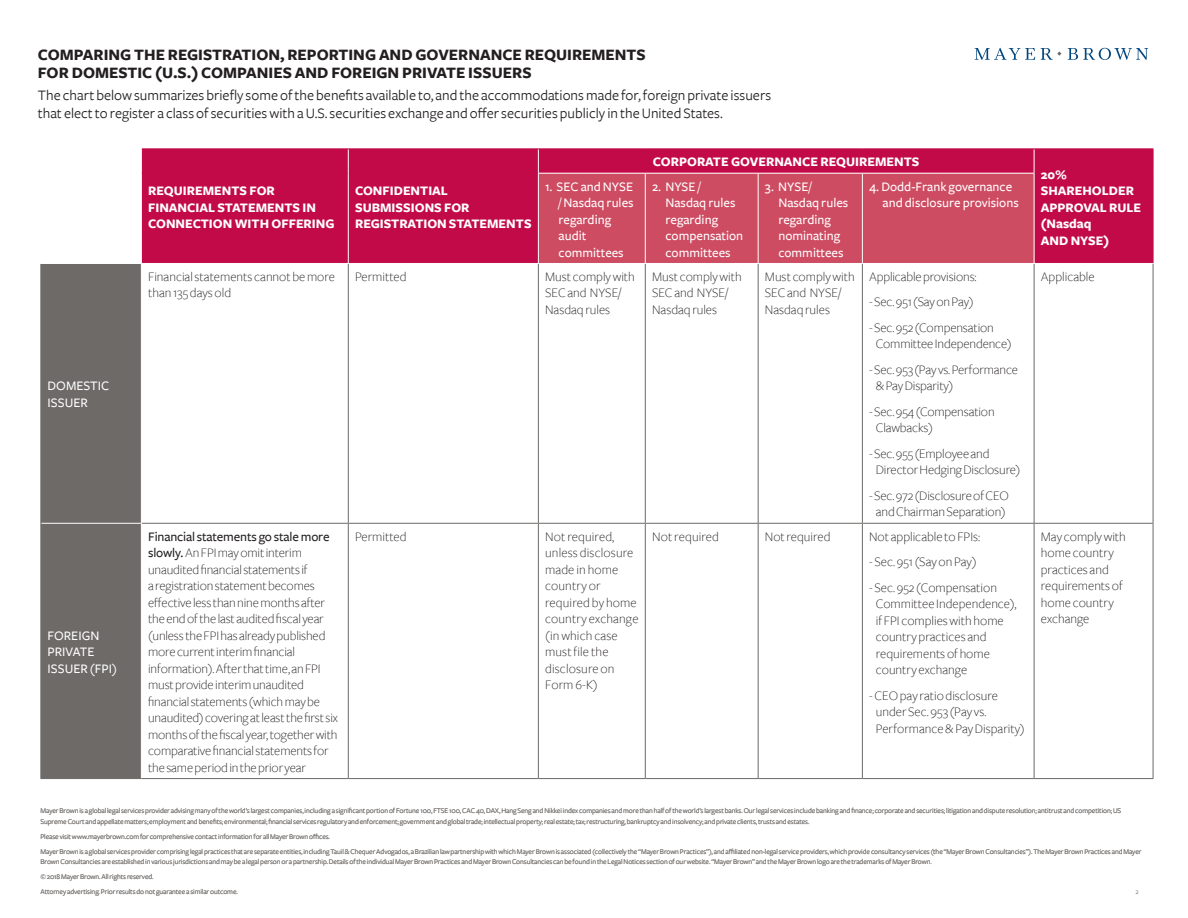
<style>
.page{position:relative;width:1188px;height:918px;background:#fff}
.page>*{position:absolute;margin:0;border:0;box-sizing:border-box;transform-origin:0 0}
.t1{font:16.5px/18px "Freight Sans Bold SC";color:#231f20}
.t2{font:15px/18px "Freight Sans";color:#231f20}
.t3{font:300 13.5px/16.5px "Freight Sans";letter-spacing:-.01em;color:#231f20}
.t4{font:500 13.5px/16.5px "Freight Sans";color:#fff}
.t5{font:700 13.5px/16.5px "Freight Sans";color:#fff}
.t6{font:300 13.5px/16.5px "Freight Sans";letter-spacing:.01em;color:#231f20}
.t7{font:7.5px/14.9px "Freight Sans";letter-spacing:-.01em;color:#787572}
.s1{font-weight:500}
</style>
<div class="page">
<svg style="left:975px;top:48px;width:173px;height:12px"></svg>
<div style="left:142px;top:149px;width:1011px;height:114px;background:#c30a49"></div>
<div style="left:539px;top:174px;width:495px;height:89px;background:#ce4c62"></div>
<div style="left:41px;top:264px;width:100px;height:514px;background:#6d6a68"></div>
<hr style="left:538px;top:173px;width:107px;height:1px;background:#fff">
<hr style="left:645px;top:173px;width:113px;height:1px;background:#fff">
<hr style="left:758px;top:173px;width:104px;height:1px;background:#fff">
<hr style="left:862px;top:173px;width:172px;height:1px;background:#fff">
<hr style="left:142px;top:523px;width:206px;height:1px;background:#6d6a68">
<hr style="left:348px;top:523px;width:190px;height:1px;background:#6d6a68">
<hr style="left:538px;top:523px;width:107px;height:1px;background:#6d6a68">
<hr style="left:645px;top:523px;width:113px;height:1px;background:#6d6a68">
<hr style="left:758px;top:523px;width:104px;height:1px;background:#6d6a68">
<hr style="left:862px;top:523px;width:172px;height:1px;background:#6d6a68">
<hr style="left:1034px;top:523px;width:119px;height:1px;background:#6d6a68">
<hr style="left:348px;top:264px;width:1px;height:259px;background:#6d6a68">
<hr style="left:538px;top:264px;width:1px;height:259px;background:#6d6a68">
<hr style="left:645px;top:264px;width:1px;height:259px;background:#6d6a68">
<hr style="left:758px;top:264px;width:1px;height:259px;background:#6d6a68">
<hr style="left:862px;top:264px;width:1px;height:259px;background:#6d6a68">
<hr style="left:1034px;top:264px;width:1px;height:259px;background:#6d6a68">
<hr style="left:348px;top:524px;width:1px;height:254px;background:#6d6a68">
<hr style="left:538px;top:524px;width:1px;height:254px;background:#6d6a68">
<hr style="left:645px;top:524px;width:1px;height:254px;background:#6d6a68">
<hr style="left:758px;top:524px;width:1px;height:254px;background:#6d6a68">
<hr style="left:862px;top:524px;width:1px;height:254px;background:#6d6a68">
<hr style="left:1034px;top:524px;width:1px;height:254px;background:#6d6a68">
<hr style="left:141px;top:778px;width:207px;height:1px;background:#6d6a68">
<hr style="left:348px;top:778px;width:190px;height:1px;background:#6d6a68">
<hr style="left:538px;top:778px;width:107px;height:1px;background:#6d6a68">
<hr style="left:645px;top:778px;width:113px;height:1px;background:#6d6a68">
<hr style="left:758px;top:778px;width:104px;height:1px;background:#6d6a68">
<hr style="left:862px;top:778px;width:172px;height:1px;background:#6d6a68">
<hr style="left:1034px;top:778px;width:119px;height:1px;background:#6d6a68">
<svg style="left:348px;top:149px;width:1px;height:24px"></svg>
<hr style="left:348px;top:173px;width:1px;height:90px;background:#fff">
<svg style="left:538px;top:149px;width:1px;height:24px"></svg>
<svg style="left:1034px;top:149px;width:1px;height:24px"></svg>
<hr style="left:538px;top:174px;width:1px;height:89px;background:#fff">
<hr style="left:645px;top:174px;width:1px;height:89px;background:#fff">
<hr style="left:758px;top:174px;width:1px;height:89px;background:#fff">
<hr style="left:862px;top:174px;width:1px;height:89px;background:#fff">
<hr style="left:1034px;top:174px;width:1px;height:89px;background:#fff">
<hr style="left:41px;top:523px;width:101px;height:1px;background:#fff">
<hr style="left:40px;top:778px;width:101px;height:1px;background:#6d6a68">
<hr style="left:142px;top:148px;width:206px;height:1px;background:#c30a49">
<hr style="left:348px;top:148px;width:190px;height:1px;background:#c30a49">
<hr style="left:538px;top:148px;width:107px;height:1px;background:#c30a49">
<hr style="left:645px;top:148px;width:113px;height:1px;background:#c30a49">
<hr style="left:758px;top:148px;width:104px;height:1px;background:#c30a49">
<hr style="left:862px;top:148px;width:172px;height:1px;background:#c30a49">
<hr style="left:1034px;top:148px;width:119px;height:1px;background:#c30a49">
<svg style="left:1153px;top:149px;width:1px;height:24px"></svg>
<hr style="left:1153px;top:173px;width:1px;height:90px;background:#c30a49">
<hr style="left:40px;top:264px;width:1px;height:259px;background:#6d6a68">
<hr style="left:1153px;top:264px;width:1px;height:259px;background:#6d6a68">
<hr style="left:40px;top:523px;width:1px;height:255px;background:#6d6a68">
<hr style="left:1153px;top:524px;width:1px;height:254px;background:#6d6a68">
<svg style="left:141px;top:149px;width:1px;height:24px"></svg>
<h1 class="t1" style="left:38px;top:46px;width:610px">COMPARING THE REGISTRATION, REPORTING AND GOVERNANCE REQUIREMENTS<br>FOR DOMESTIC (U.S.) COMPANIES AND FOREIGN PRIVATE ISSUERS</h1>
<p class="t2" style="left:38px;top:87px;width:735px">The chart below summarizes briefly some of the benefits available to, and the accommodations made for, foreign private issuers that elect to register a class of securities with a U.S. securities exchange and offer securities publicly in the United States.</p>
<h3 class="t4" style="left:48px;top:378px;width:63px">DOMESTIC<br>ISSUER</h3>
<h3 class="t4" style="left:48px;top:627px;width:71px">FOREIGN<br>PRIVATE<br>ISSUER (FPI)</h3>
<h3 class="t5" style="left:148px;top:183px;width:188px">REQUIREMENTS FOR<br>FINANCIAL STATEMENTS IN<br>CONNECTION WITH OFFERING</h3>
<h3 class="t5" style="left:355px;top:183px;width:178px">CONFIDENTIAL<br>SUBMISSIONS FOR<br>REGISTRATION STATEMENTS</h3>
<h3 class="t5" style="left:653px;top:154px;width:268px">CORPORATE GOVERNANCE REQUIREMENTS</h3>
<h3 class="t4" style="left:559px;top:178px;width:76px;text-indent:-14px">1. SEC and NYSE / Nasdaq rules regarding audit committees</h3>
<h3 class="t4" style="left:666px;top:178px;width:79px;text-indent:-14px">2. NYSE /<br>Nasdaq rules regarding compensation committees</h3>
<h3 class="t4" style="left:778px;top:178px;width:71px;text-indent:-14px">3. NYSE/<br>Nasdaq rules regarding nominating committees</h3>
<h3 class="t4" style="left:883px;top:178px;width:138px;text-indent:-14px">4. Dodd-Frank governance and disclosure provisions</h3>
<h3 class="t3" style="left:148px;top:269px;width:188px">Financial statements cannot be more than 135 days old</h3>
<h3 class="t3" style="left:355px;top:269px;width:53px">Permitted</h3>
<h3 class="t3" style="left:545px;top:269px;width:91px">Must comply with<br>SEC and NYSE/<br>Nasdaq rules</h3>
<h3 class="t3" style="left:652px;top:269px;width:91px">Must comply with<br>SEC and NYSE/<br>Nasdaq rules</h3>
<h3 class="t3" style="left:765px;top:269px;width:91px">Must comply with<br>SEC and NYSE/<br>Nasdaq rules</h3>
<h3 class="t3" style="left:869px;top:269px;width:109px">Applicable provisions:</h3>
<h3 class="t3" style="left:869px;top:294px;width:106px">- Sec. 951 (Say on Pay)</h3>
<h3 class="t3" style="left:876px;top:320px;width:137px;text-indent:-7px">- Sec. 952 (Compensation<br>Committee Independence)</h3>
<h3 class="t3" style="left:876px;top:362px;width:144px;text-indent:-7px">- Sec. 953 (Pay vs. Performance &amp; Pay Disparity)</h3>
<h3 class="t3" style="left:876px;top:404px;width:120px;text-indent:-7px">- Sec. 954 (Compensation<br>Clawbacks)</h3>
<h3 class="t3" style="left:876px;top:446px;width:146px;text-indent:-7px">- Sec. 955 (Employee and<br>Director Hedging Disclosure)</h3>
<h3 class="t3" style="left:869px;top:488px;width:141px;text-align:center">- Sec. 972 (Disclosure of CEO and Chairman Separation)</h3>
<p class="t3" style="left:148px;top:528px;width:191px"><span class="s1">Financial statements go stale more slowly.</span> An FPI may omit interim unaudited financial statements if<br>a registration statement becomes effective less than nine months after the end of the last audited fiscal year (unless the FPI has already published more current interim financial information). After that time, an FPI must provide interim unaudited financial statements (which may be unaudited) covering at least the first six months of the fiscal year, together with comparative financial statements for the same period in the prior year</p>
<h3 class="t3" style="left:355px;top:528px;width:53px">Permitted</h3>
<h3 class="t6" style="left:545px;top:528px;width:95px">Not required, unless disclosure made in home country or required by home country exchange (in which case must file the disclosure on<br>Form 6-K)</h3>
<h3 class="t6" style="left:652px;top:528px;width:69px">Not required</h3>
<h3 class="t3" style="left:765px;top:528px;width:67px">Not required</h3>
<h3 class="t3" style="left:869px;top:528px;width:113px">Not applicable to FPIs:</h3>
<h3 class="t3" style="left:869px;top:554px;width:109px">- Sec. 951 (Say on Pay)</h3>
<h3 class="t3" style="left:876px;top:579px;width:142px;text-indent:-7px">- Sec. 952 (Compensation<br>Committee Independence), if FPI complies with home country practices and requirements of home country exchange</h3>
<h3 class="t3" style="left:876px;top:687px;width:150px;text-indent:-7px">- CEO pay ratio disclosure under Sec. 953 (Pay vs.<br>Performance &amp; Pay Disparity)</h3>
<h3 class="t5" style="left:1041px;top:166px;width:102px">20%<br>SHAREHOLDER<br>APPROVAL RULE (Nasdaq<br>AND NYSE)</h3>
<h3 class="t3" style="left:1041px;top:269px;width:55px">Applicable</h3>
<h3 class="t3" style="left:1041px;top:528px;width:87px">May comply with home country practices and requirements of home country exchange</h3>
<p class="t7" style="left:40px;top:806px;width:1082px;line-height:10.5px">Mayer Brown is a global legal services provider advising many of the world’s largest companies, including a significant portion of Fortune 100, FTSE 100, CAC 40, DAX, Hang Seng and Nikkei index companies and more than half of the world’s largest banks. Our legal services include banking and finance; corporate and securities; litigation and dispute resolution; antitrust and competition; US<br>Supreme Court and appellate matters; employment and benefits; environmental; financial services regulatory and enforcement; government and global trade; intellectual property; real estate; tax; restructuring, bankruptcy and insolvency; and private clients, trusts and estates.</p>
<p class="t7" style="left:40px;top:829px;width:1103px">Please visit www.mayerbrown.com for comprehensive contact information for all Mayer Brown offices.<br>Mayer Brown is a global services provider comprising legal practices that are separate entities, including Tauil &amp; Chequer Advogados, a Brazilian law partnership with which Mayer Brown is associated (collectively the “Mayer Brown Practices”), and affiliated non-legal service providers, which provide consultancy services (the “Mayer Brown Consultancies”). The Mayer Brown Practices and Mayer</p>
<p class="t7" style="left:40px;top:854px;width:893px">Brown Consultancies are established in various jurisdictions and may be a legal person or a partnership. Details of the individual Mayer Brown Practices and Mayer Brown Consultancies can be found in the Legal Notices section of our website. “Mayer Brown” and the Mayer Brown logo are the trademarks of Mayer Brown. © 2018 Mayer Brown. All rights reserved.<br>Attorney advertising. Prior results do not guarantee a similar outcome.</p>
<p class="t7" style="left:313px;top:829px;width:8px">f</p>
<p class="t7" style="left:729px;top:844px;width:8px">f</p>
<p class="t7" style="left:1136px;top:884px;width:5px">2</p>
</div>
